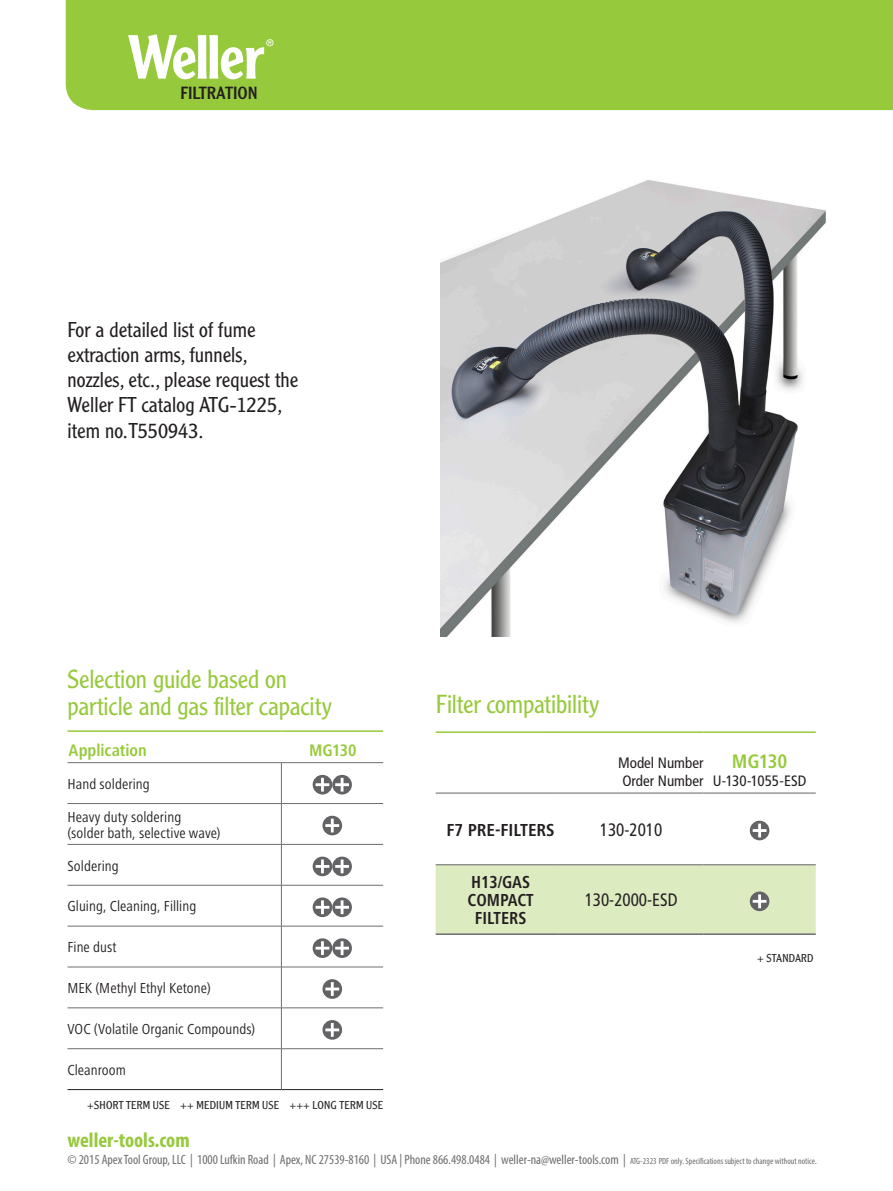
<style>
.page{position:relative;width:893px;height:1191px;background:#fff}
.page>*{position:absolute;margin:0;border:0;box-sizing:border-box;transform-origin:0 0}
._2_-_Subheadline_2_g{font:300 25.5px/27px "Clearface Gothic LH";letter-spacing:-.01em;color:#97c93c}
.t1{font:300 21px/25.2px "Clearface Gothic LH";color:#231f20}
.t2{font:700 condensed 21px "Myriad Pro";color:#97c93c}
.column_heading{font:700 condensed 20.25px "Frutiger Next LT";letter-spacing:-.015em;color:#97c93c}
.t3{font:700 condensed 18px/18px "Frutiger Next LT";color:#231f20;text-align:center;scale:.95 1}
.t4{font:condensed 18px "Frutiger";color:#231f20;scale:.95 1}
.t5{font:700 condensed 18px "Frutiger Next LT";color:#231f20}
._4_1___Aufzählung_Üb{font:700 condensed 17.25px "Frutiger Next LT";color:#97c93c}
.Table_10_12_Light{font:17.25px "Clearface Gothic LH";color:#231f20}
._3___Fließtext{font:condensed 15px "Frutiger Next LT";letter-spacing:.005em;color:#231f20}
._2_-_Subheadline_2_g-2{font:condensed 15px "Frutiger";color:#231f20}
.t6{font:condensed 13.5px "Myriad Pro";color:#6c6d70}
._2_-_Subheadline_2_g-3{font:300 11.25px "Clearface Gothic LH";letter-spacing:.015em;color:#231f20}
.s1{font-size:9px}
</style>
<div class="page">
<div style="left:66px;top:0;width:827px;height:110px;background:#97c93c"></div>
<hr style="left:68px;top:730px;width:213px;height:2px;background:#97c93c">
<hr style="left:281px;top:730px;width:102px;height:2px;background:#97c93c">
<hr style="left:281px;top:803px;width:102px;height:1px;background:#6c6d70">
<hr style="left:281px;top:844px;width:102px;height:1px;background:#6c6d70">
<hr style="left:281px;top:885px;width:102px;height:1px;background:#6c6d70">
<hr style="left:281px;top:926px;width:102px;height:1px;background:#6c6d70">
<hr style="left:281px;top:966px;width:102px;height:1px;background:#6c6d70">
<hr style="left:281px;top:1007px;width:102px;height:1px;background:#6c6d70">
<hr style="left:281px;top:1048px;width:102px;height:1px;background:#6c6d70">
<hr style="left:281px;top:763px;width:1px;height:40px;background:#6c6d70">
<hr style="left:281px;top:803px;width:1px;height:41px;background:#6c6d70">
<hr style="left:281px;top:844px;width:1px;height:41px;background:#6c6d70">
<hr style="left:281px;top:885px;width:1px;height:41px;background:#6c6d70">
<hr style="left:281px;top:926px;width:1px;height:40px;background:#6c6d70">
<hr style="left:281px;top:967px;width:1px;height:40px;background:#6c6d70">
<hr style="left:281px;top:1008px;width:1px;height:40px;background:#6c6d70">
<hr style="left:281px;top:1049px;width:1px;height:40px;background:#6c6d70">
<hr style="left:281px;top:762px;width:102px;height:1px;background:#6c6d70">
<hr style="left:68px;top:762px;width:213px;height:1px;background:#6c6d70">
<hr style="left:68px;top:803px;width:213px;height:1px;background:#6c6d70">
<hr style="left:68px;top:844px;width:213px;height:1px;background:#6c6d70">
<hr style="left:68px;top:885px;width:213px;height:1px;background:#6c6d70">
<hr style="left:68px;top:926px;width:213px;height:1px;background:#6c6d70">
<hr style="left:68px;top:966px;width:213px;height:1px;background:#6c6d70">
<hr style="left:68px;top:1007px;width:213px;height:1px;background:#6c6d70">
<hr style="left:68px;top:1048px;width:213px;height:1px;background:#6c6d70">
<hr style="left:68px;top:1089px;width:213px;height:1px;background:#231f20">
<hr style="left:281px;top:1089px;width:102px;height:1px;background:#231f20">
<svg style="left:313px;top:775px;width:19px;height:19px"></svg>
<svg style="left:316px;top:777px;width:13px;height:14px"></svg>
<svg style="left:332px;top:775px;width:20px;height:19px"></svg>
<svg style="left:335px;top:777px;width:14px;height:14px"></svg>
<svg style="left:322px;top:815px;width:20px;height:20px"></svg>
<svg style="left:325px;top:818px;width:14px;height:14px"></svg>
<svg style="left:313px;top:856px;width:19px;height:20px"></svg>
<svg style="left:316px;top:859px;width:13px;height:14px"></svg>
<svg style="left:332px;top:856px;width:20px;height:20px"></svg>
<svg style="left:335px;top:859px;width:14px;height:14px"></svg>
<svg style="left:313px;top:897px;width:19px;height:20px"></svg>
<svg style="left:316px;top:900px;width:13px;height:14px"></svg>
<svg style="left:332px;top:897px;width:20px;height:20px"></svg>
<svg style="left:335px;top:900px;width:14px;height:14px"></svg>
<svg style="left:313px;top:938px;width:19px;height:20px"></svg>
<svg style="left:316px;top:941px;width:13px;height:14px"></svg>
<svg style="left:332px;top:938px;width:20px;height:20px"></svg>
<svg style="left:335px;top:941px;width:14px;height:14px"></svg>
<svg style="left:322px;top:979px;width:20px;height:19px"></svg>
<svg style="left:325px;top:982px;width:14px;height:14px"></svg>
<svg style="left:322px;top:1020px;width:20px;height:19px"></svg>
<svg style="left:325px;top:1023px;width:14px;height:13px"></svg>
<hr style="left:436px;top:731px;width:123px;height:2px;background:#97c93c">
<hr style="left:559px;top:731px;width:144px;height:2px;background:#97c93c">
<hr style="left:703px;top:731px;width:113px;height:2px;background:#97c93c">
<hr style="left:703px;top:933px;width:113px;height:2px;background:#6c6d70">
<hr style="left:436px;top:933px;width:123px;height:2px;background:#6c6d70">
<hr style="left:559px;top:933px;width:144px;height:2px;background:#6c6d70">
<svg style="left:436px;top:732px;width:380px;height:202px"></svg>
<svg style="left:128px;top:34px;width:145px;height:45px"></svg>
<img style="left:440px;top:180px;width:386px;height:456px">
<p class="Table_10_12_Light" style="left:180px;top:82px;width:79px">FILTRATION</p>
<p class="t1" style="left:68px;top:317px;width:232px">For a detailed list of fume extraction arms, funnels, nozzles, etc., please request the<br>Weller FT catalog ATG-1225, item no. T550943.</p>
<p class="_2_-_Subheadline_2_g" style="left:68px;top:665px;width:266px">Selection guide based on particle and gas filter capacity</p>
<p class="_4_1___Aufzählung_Üb" style="left:69px;top:741px;width:80px">Application</p>
<p class="_4_1___Aufzählung_Üb" style="left:309px;top:741px;width:49px">MG130</p>
<p class="_3___Fließtext" style="left:68px;top:775px;width:84px">Hand soldering</p>
<p class="_3___Fließtext" style="left:68px;top:808px;width:115px">Heavy duty soldering</p>
<p class="_3___Fließtext" style="left:68px;top:824px;width:155px">(solder bath, selective wave)</p>
<p class="_3___Fließtext" style="left:68px;top:857px;width:53px">Soldering</p>
<p class="_3___Fließtext" style="left:68px;top:898px;width:130px">Gluing, Cleaning, Filling</p>
<p class="_3___Fließtext" style="left:68px;top:939px;width:51px">Fine dust</p>
<p class="_3___Fließtext" style="left:68px;top:980px;width:145px">MEK (Methyl Ethyl Ketone)</p>
<p class="_3___Fließtext" style="left:68px;top:1020px;width:189px">VOC (Volatile Organic Compounds)</p>
<p class="_3___Fließtext" style="left:68px;top:1061px;width:60px">Cleanroom</p>
<p class="_2_-_Subheadline_2_g-3" style="left:87px;top:1098px;width:298px">+SHORT TERM USE ++ MEDIUM TERM USE +++ LONG TERM USE</p>
<p class="_2_-_Subheadline_2_g" style="left:436px;top:690px;width:165px">Filter compatibility</p>
<p class="_2_-_Subheadline_2_g-2" style="left:618px;top:754px;width:87px">Model Number</p>
<p class="_2_-_Subheadline_2_g-2" style="left:622px;top:772px;width:83px">Order Number</p>
<p class="column_heading" style="left:732px;top:750px;width:57px">MG130</p>
<p class="_2_-_Subheadline_2_g-2" style="left:713px;top:772px;width:95px">U-130-1055-ESD</p>
<p class="t5" style="left:447px;top:820px;width:110px">F7 PRE-FILTERS</p>
<p class="t4" style="left:600px;top:819px;width:67px">130-2010</p>
<p class="t3" style="left:468px;top:873px;width:71px">H13/GAS<br>COMPACT<br>FILTERS</p>
<p class="t4" style="left:585px;top:889px;width:99px">130-2000-ESD</p>
<p class="_2_-_Subheadline_2_g-3" style="left:757px;top:951px;width:58px">+ STANDARD</p>
<p class="t2" style="left:68px;top:1127px;width:124px">weller-tools.com</p>
<p class="t6" style="left:68px;top:1151px;width:751px">© 2015 Apex Tool Group, LLC | 1000 Lufkin Road | Apex, NC 27539-8160 | USA | Phone 866.498.0484 | weller-na@weller-tools.com | <span class="s1">ATG-2323 PDF only. Specifications subject to change without notice.</span></p>
</div>
